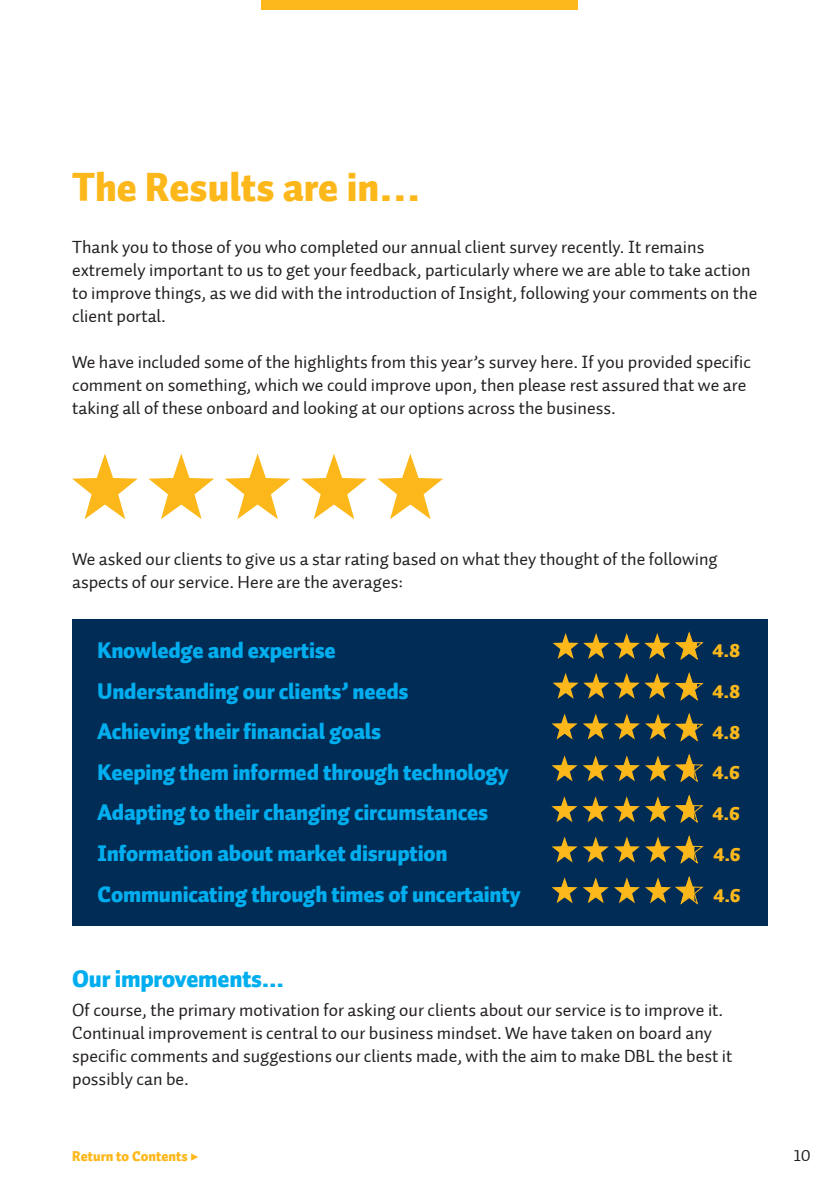
<style>
.page{position:relative;width:840px;height:1191px;background:#fff}
.page>*{position:absolute;margin:0;border:0;box-sizing:border-box;transform-origin:0 0}
.t1{font:40px "Auto 1 Black LF";color:#fcb81b}
.t2{font:24px "Auto 1 Black LF";letter-spacing:-.01em;color:#00aeef}
.t3{font:22.2px "Auto 1 Black LF";letter-spacing:-.01em;color:#00aeef}
.t4{font:18.4px "Auto 1 Black LF";color:#fcb81b}
.t5{font:18px/23px "Auto 1 Regular LF";color:#231f20}
.t6{font:16px "Auto 1 Regular LF";color:#231f20}
.t7{font:14px "Auto 1 Black LF";color:#fcb81b}
.s1{font-family:"Source Sans Pro"}
</style>
<div class="page">
<div style="left:261px;top:0;width:317px;height:10px;background:#fcb81b"></div>
<div style="left:72px;top:619px;width:695px;height:306px;background:#002c55"></div>
<svg style="left:552px;top:673px;width:151px;height:28px"></svg>
<svg style="left:551px;top:713px;width:152px;height:28px"></svg>
<svg style="left:551px;top:876px;width:152px;height:28px"></svg>
<svg style="left:551px;top:836px;width:152px;height:28px"></svg>
<svg style="left:553px;top:632px;width:150px;height:28px"></svg>
<svg style="left:551px;top:795px;width:152px;height:28px"></svg>
<svg style="left:551px;top:754px;width:152px;height:28px"></svg>
<svg style="left:72px;top:453px;width:66px;height:66px"></svg>
<svg style="left:148px;top:453px;width:66px;height:66px"></svg>
<svg style="left:225px;top:453px;width:65px;height:66px"></svg>
<svg style="left:301px;top:454px;width:65px;height:65px"></svg>
<svg style="left:377px;top:453px;width:66px;height:66px"></svg>
<p class="t1" style="left:72px;top:161px;width:350px">The Results are in…</p>
<p class="t5" style="left:72px;top:235px;width:686px">Thank you to those of you who completed our annual client survey recently. It remains extremely important to us to get your feedback, particularly where we are able to take action to improve things, as we did with the introduction of Insight, following your comments on the client portal.</p>
<p class="t5" style="left:72px;top:350px;width:680px">We have included some of the highlights from this year’s survey here. If you provided specific comment on something, which we could improve upon, then please rest assured that we are taking all of these onboard and looking at our options across the business.</p>
<p class="t5" style="left:72px;top:547px;width:647px">We asked our clients to give us a star rating based on what they thought of the following aspects of our service. Here are the averages:</p>
<p class="t3" style="left:98px;top:636px;width:239px">Knowledge and expertise</p>
<p class="t3" style="left:98px;top:676px;width:312px">Understanding our clients’ needs</p>
<p class="t3" style="left:98px;top:717px;width:285px">Achieving their financial goals</p>
<p class="t3" style="left:98px;top:757px;width:412px">Keeping them informed through technology</p>
<p class="t3" style="left:98px;top:798px;width:392px">Adapting to their changing circumstances</p>
<p class="t3" style="left:98px;top:838px;width:351px">Information about market disruption</p>
<p class="t3" style="left:98px;top:879px;width:424px">Communicating through times of uncertainty</p>
<p class="t4" style="left:713px;top:883px;width:29px">4.6</p>
<p class="t4" style="left:712px;top:639px;width:29px">4.8</p>
<p class="t4" style="left:712px;top:680px;width:29px">4.8</p>
<p class="t4" style="left:712px;top:720px;width:29px">4.8</p>
<p class="t4" style="left:712px;top:761px;width:29px">4.6</p>
<p class="t4" style="left:712px;top:801px;width:29px">4.6</p>
<p class="t4" style="left:713px;top:842px;width:29px">4.6</p>
<p class="t2" style="left:72px;top:962px;width:213px">Our improvements...</p>
<p class="t5" style="left:72px;top:998px;width:661px">Of course, the primary motivation for asking our clients about our service is to improve it.<br>Continual improvement is central to our business mindset. We have taken on board any specific comments and suggestions our clients made, with the aim to make DBL the best it possibly can be.</p>
<p class="t7" style="left:72px;top:1146px;width:128px">Return to Contents <span class="s1">▶</span></p>
<p class="t6" style="left:793px;top:1145px;width:19px">10</p>
</div>
